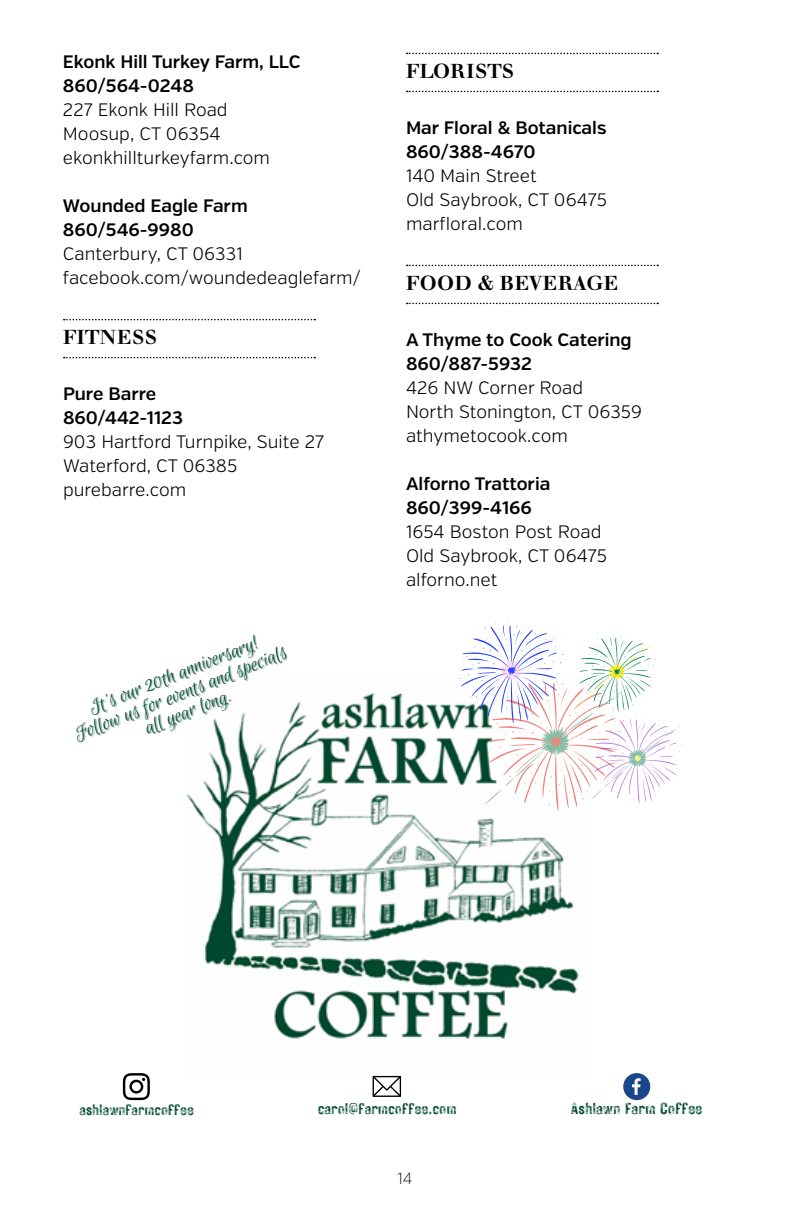
<style>
.page{position:relative;width:792px;height:1224px;background:#fff}
.page>*{position:absolute;margin:0;border:0;box-sizing:border-box;transform-origin:0 0}
.t1{font:22.4px/19.4px "Euphoria Script";color:#054d32;text-align:center}
.t2{font:500 20px "Walbaum";letter-spacing:.02em;color:#000}
.t3{font:300 18px/24px "Verb";color:#000}
.t4{font:600 18px/24px "Verb";color:#000}
.t5{font:16px "Rustic Printed Stamp";color:#054d32}
.t6{font:200 16px "Verb";color:#000}
.t7{font:15.4px "Rustic Printed Stamp";color:#054d32}
.t8{font:15.2px "Rustic Printed Stamp";color:#054d32}
</style>
<div class="page">
<svg style="left:407px;top:53px;width:251px;height:1px"></svg>
<svg style="left:407px;top:91px;width:251px;height:1px"></svg>
<svg style="left:407px;top:265px;width:251px;height:1px"></svg>
<svg style="left:407px;top:303px;width:251px;height:1px"></svg>
<svg style="left:64px;top:319px;width:251px;height:1px"></svg>
<svg style="left:64px;top:357px;width:251px;height:1px"></svg>
<img style="left:186px;top:693px;width:393px;height:385px">
<svg style="left:457px;top:623px;width:225px;height:188px"></svg>
<svg style="left:373px;top:1076px;width:28px;height:21px"></svg>
<svg style="left:123px;top:1073px;width:27px;height:27px"></svg>
<svg style="left:623px;top:1073px;width:27px;height:27px"></svg>
<p class="t4" style="left:63px;top:50px;width:239px">Ekonk Hill Turkey Farm, LLC<br>860/564-0248</p>
<p class="t3" style="left:63px;top:98px;width:209px">227 Ekonk Hill Road<br>Moosup, CT 06354 ekonkhillturkeyfarm.com</p>
<p class="t4" style="left:63px;top:194px;width:186px">Wounded Eagle Farm<br>860/546-9980</p>
<p class="t3" style="left:63px;top:242px;width:299px">Canterbury, CT 06331 facebook.com/woundedeaglefarm/</p>
<p class="t2" style="left:63px;top:326px;width:95px">FITNESS</p>
<p class="t4" style="left:63px;top:382px;width:121px">Pure Barre<br>860/442-1123</p>
<p class="t3" style="left:63px;top:430px;width:263px">903 Hartford Turnpike, Suite 27<br>Waterford, CT 06385 purebarre.com</p>
<p class="t1" style="left:65px;top:709px;width:228px;rotate:-22deg">It's our 20th anniversary!<br>Follow us for events and specials all year long.</p>
<p class="t2" style="left:406px;top:60px;width:109px">FLORISTS</p>
<p class="t4" style="left:406px;top:116px;width:202px">Mar Floral &amp; Botanicals<br>860/388-4670</p>
<p class="t3" style="left:406px;top:164px;width:203px">140 Main Street<br>Old Saybrook, CT 06475 marfloral.com</p>
<p class="t2" style="left:406px;top:272px;width:214px">FOOD &amp; BEVERAGE</p>
<p class="t4" style="left:406px;top:328px;width:227px">A Thyme to Cook Catering<br>860/887-5932</p>
<p class="t3" style="left:406px;top:376px;width:238px">426 NW Corner Road<br>North Stonington, CT 06359 athymetocook.com</p>
<p class="t4" style="left:406px;top:472px;width:146px">Alforno Trattoria<br>860/399-4166</p>
<p class="t3" style="left:406px;top:520px;width:203px">1654 Boston Post Road<br>Old Saybrook, CT 06475 alforno.net</p>
<p class="t8" style="left:79px;top:1099px;width:116px">ashlawnfarmcoffee</p>
<p class="t7" style="left:318px;top:1098px;width:141px">carol@farmcoffee.com</p>
<p class="t5" style="left:571px;top:1098px;width:133px">Ashlawn Farm Coffee</p>
<p class="t6" style="left:397px;top:1169px;width:17px">14</p>
</div>
